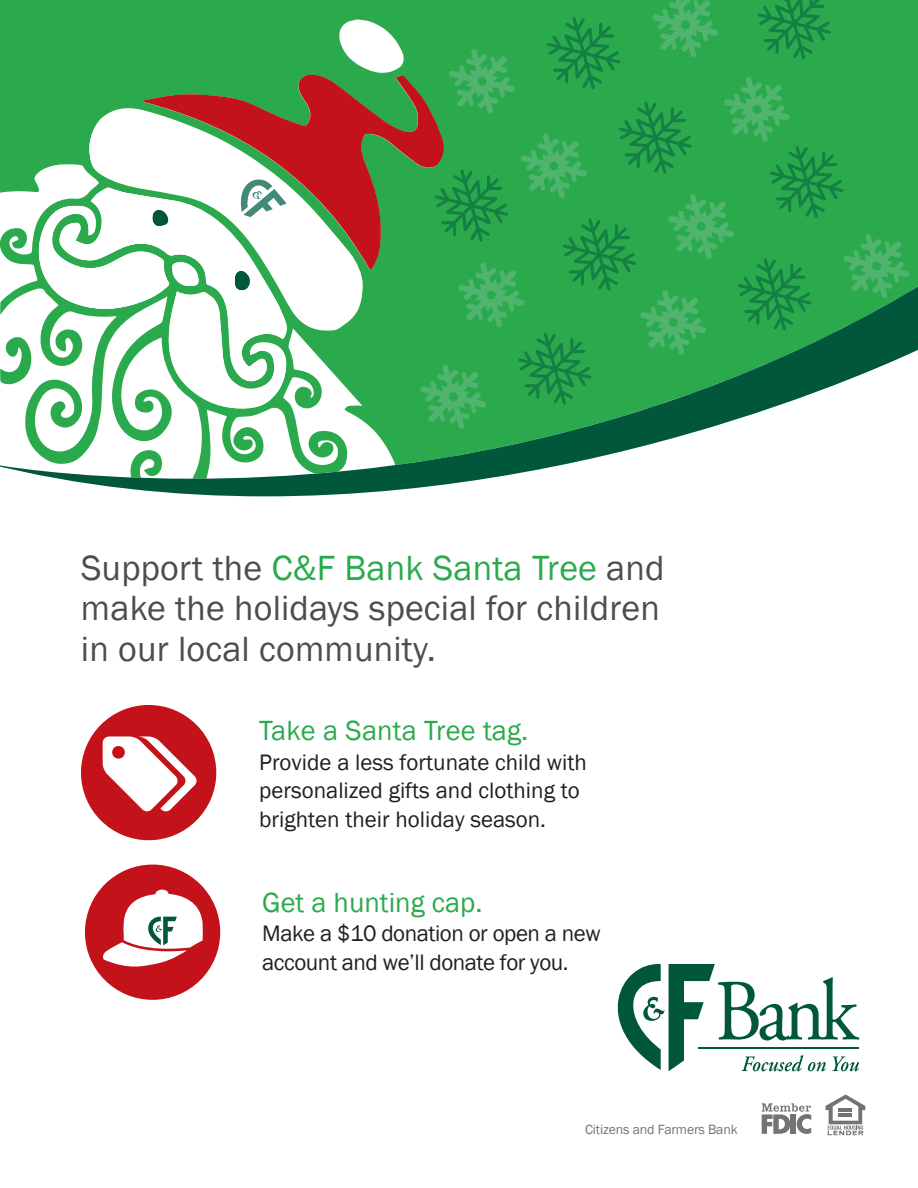
<style>
.page{position:relative;width:918px;height:1188px;background:#fff}
.page>*{position:absolute;margin:0;border:0;box-sizing:border-box;transform-origin:0 0}
.New_Paragraph_Style{font:36px/40.5px "Franklin Gothic";letter-spacing:.005em;color:#4d4d4f}
.t1{font:28.5px "Franklin Gothic";color:#2baa4d}
.t2{font:22.95px/28.8px "Franklin Gothic";color:#231f20}
.t3{font:22.95px/28.8px "Franklin Gothic";letter-spacing:-.02em;color:#231f20}
.t4{font:13.8px "Franklin Gothic";letter-spacing:-.01em;color:#757273}
.s1{color:#2baa4d}
</style>
<div class="page">
<svg style="left:617px;top:964px;width:242px;height:107px"></svg>
<svg style="left:762px;top:1103px;width:49px;height:31px"></svg>
<div style="left:791px;top:1114px;width:5px;height:20px;background:#757273"></div>
<svg style="left:826px;top:1094px;width:39px;height:41px"></svg>
<div style="left:0;top:0;width:420px;height:279px;background:#2baa4d"></div>
<svg style="left:338px;top:19px;width:67px;height:55px"></svg>
<svg style="left:142px;top:74px;width:278px;height:196px;background:#5a7c3e"></svg>
<svg style="left:88px;top:108px;width:275px;height:171px"></svg>
<svg style="left:0;top:172px;width:287px;height:107px"></svg>
<svg style="left:0;top:279px;width:918px;height:217px"></svg>
<div style="left:85px;top:865px;width:135px;height:135px;background:#c4121a;border-radius:50%"></div>
<svg style="left:103px;top:890px;width:100px;height:77px"></svg>
<div style="left:81px;top:705px;width:135px;height:135px;background:#c4121a;border-radius:50%"></div>
<svg style="left:103px;top:736px;width:94px;height:75px"></svg>
<svg style="left:420px;top:0;width:490px;height:429px;background:#31a553"></svg>
<p class="New_Paragraph_Style" style="left:81px;top:548px;width:585px">Support the <span class="s1">C&amp;F Bank Santa Tree</span> and make the holidays special for children in our local community.</p>
<p class="t1" style="left:259px;top:713px;width:271px">Take a Santa Tree tag.</p>
<p class="t2" style="left:259px;top:748px;width:329px">Provide a less fortunate child with personalized gifts and clothing to brighten their holiday season.</p>
<p class="t1" style="left:262px;top:885px;width:222px">Get a hunting cap.</p>
<p class="t3" style="left:262px;top:920px;width:340px">Make a $10 donation or open a new account and we’ll donate for you.</p>
<p class="t4" style="left:585px;top:1121px;width:154px">Citizens and Farmers Bank</p>
</div>
